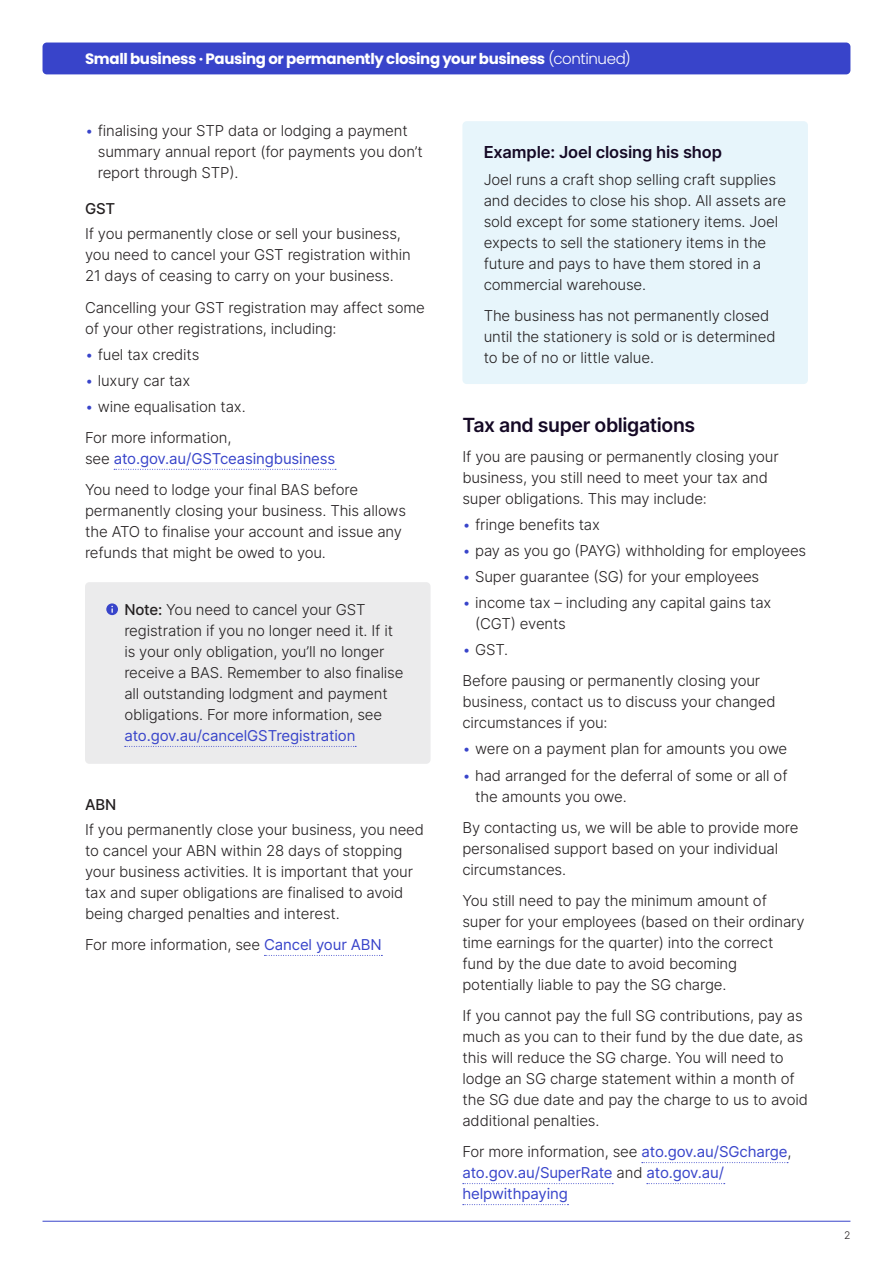
<style>
.page{position:relative;width:893px;height:1263px;background:#fff}
.page>*{position:absolute;margin:0;border:0;box-sizing:border-box;transform-origin:0 0}
.t1{font:600 19.5px "Inter";letter-spacing:-.02em;color:#150925}
.t2{font:600 16.5px "Inter";letter-spacing:-.01em;color:#150925}
.p_icon{font:300 15px/21px "Inter";letter-spacing:-.01em;color:#231f20}
.t3{font:15px/21px "Inter";letter-spacing:-.01em;color:#3844ca}
.t4{font:700 15px "Poppins";letter-spacing:-.025em;color:#fff}
.t5{font:500 15px "Inter";letter-spacing:-.01em;color:#231f20}
.t6{font:300 10.5px "Inter";color:#231f20}
.s1{font-weight:300}
.s2{color:#3844ca}
.s3{font-weight:300;color:#231f20}
.s4{font-weight:500}
.s5{font-weight:400;color:#3844ca}
</style>
<div class="page">
<hr style="left:43px;top:1221px;width:807px;height:1px;background:#3844ca">
<svg style="left:114px;top:469px;width:222px;height:1px"></svg>
<svg style="left:264px;top:955px;width:118px;height:1px"></svg>
<div style="left:85px;top:582px;width:346px;height:182px;background:#ebebec;border-radius:4px"></div>
<svg style="left:125px;top:746px;width:231px;height:1px"></svg>
<div style="left:106px;top:603px;width:12px;height:12px;background:#3844ca;border-radius:50%"></div>
<svg style="left:111px;top:606px;width:2px;height:7px"></svg>
<svg style="left:642px;top:1162px;width:146px;height:1px"></svg>
<svg style="left:463px;top:1183px;width:150px;height:1px"></svg>
<svg style="left:647px;top:1183px;width:78px;height:1px"></svg>
<svg style="left:463px;top:1204px;width:105px;height:1px"></svg>
<div style="left:462px;top:121px;width:346px;height:263px;background:#e7f5fb;border-radius:4px"></div>
<div style="left:43px;top:43px;width:807px;height:31px;background:#3844ca;border-radius:4px"></div>
<p class="t4" style="left:85px;top:50px;width:547px">Small business · Pausing or permanently closing your business <span class="s1">(continued)</span></p>
<p class="p_icon" style="left:98px;top:120px;width:327px;text-indent:-13px"><span class="s2">•</span> finalising your STP data or lodging a payment summary annual report (for payments you don’t report through STP).</p>
<h5 class="t5" style="left:85px;top:198px;width:32px">GST</h5>
<p class="p_icon" style="left:85px;top:223px;width:327px">If you permanently close or sell your business, you need to cancel your GST registration within<br>21 days of ceasing to carry on your business.</p>
<p class="p_icon" style="left:85px;top:296px;width:341px">Cancelling your GST registration may affect some of your other registrations, including:</p>
<p class="p_icon" style="left:85px;top:343px;width:116px"><span class="s2">•</span> fuel tax credits</p>
<p class="p_icon" style="left:85px;top:370px;width:107px"><span class="s2">•</span> luxury car tax</p>
<p class="p_icon" style="left:85px;top:396px;width:162px"><span class="s2">•</span> wine equalisation tax.</p>
<p class="t3" style="left:85px;top:427px;width:252px"><span class="s3">For more information,<br>see</span> ato.gov.au/GSTceasingbusiness</p>
<p class="p_icon" style="left:85px;top:479px;width:322px">You need to lodge your final BAS before permanently closing your business. This allows the ATO to finalise your account and issue any refunds that might be owed to you.</p>
<p class="p_icon" style="left:124px;top:599px;width:281px"><span class="s4">Note:</span> You need to cancel your GST registration if you no longer need it. If it is your only obligation, you’ll no longer receive a BAS. Remember to also finalise all outstanding lodgment and payment obligations. For more information, see <span class="s5">ato.gov.au/cancelGSTregistration</span></p>
<h5 class="t5" style="left:85px;top:793px;width:33px">ABN</h5>
<p class="p_icon" style="left:85px;top:819px;width:340px">If you permanently close your business, you need to cancel your ABN within 28 days of stopping your business activities. It is important that your tax and super obligations are finalised to avoid being charged penalties and interest.</p>
<p class="p_icon" style="left:85px;top:934px;width:298px">For more information, see <span class="s5">Cancel your ABN</span></p>
<h4 class="t2" style="left:484px;top:140px;width:240px">Example: Joel closing his shop</h4>
<p class="p_icon" style="left:484px;top:168px;width:304px">Joel runs a craft shop selling craft supplies and decides to close his shop. All assets are sold except for some stationery items. Joel expects to sell the stationery items in the future and pays to have them stored in a commercial warehouse.</p>
<p class="p_icon" style="left:484px;top:305px;width:293px">The business has not permanently closed until the stationery is sold or is determined to be of no or little value.</p>
<h3 class="t1" style="left:462px;top:410px;width:234px">Tax and super obligations</h3>
<p class="p_icon" style="left:462px;top:445px;width:318px">If you are pausing or permanently closing your business, you still need to meet your tax and super obligations. This may include:</p>
<p class="p_icon" style="left:462px;top:513px;width:139px"><span class="s2">•</span> fringe benefits tax</p>
<p class="p_icon" style="left:462px;top:540px;width:345px"><span class="s2">•</span> pay as you go (PAYG) withholding for employees</p>
<p class="p_icon" style="left:462px;top:566px;width:298px"><span class="s2">•</span> Super guarantee (SG) for your employees</p>
<p class="p_icon" style="left:475px;top:592px;width:298px;text-indent:-13px"><span class="s2">•</span> income tax – including any capital gains tax (CGT) events</p>
<p class="p_icon" style="left:462px;top:639px;width:47px"><span class="s2">•</span> GST.</p>
<p class="p_icon" style="left:462px;top:670px;width:315px">Before pausing or permanently closing your business, contact us to discuss your changed circumstances if you:</p>
<p class="p_icon" style="left:462px;top:738px;width:326px"><span class="s2">•</span> were on a payment plan for amounts you owe</p>
<p class="p_icon" style="left:475px;top:764px;width:314px;text-indent:-13px"><span class="s2">•</span> had arranged for the deferral of some or all of the amounts you owe.</p>
<p class="p_icon" style="left:462px;top:816px;width:338px">By contacting us, we will be able to provide more personalised support based on your individual circumstances.</p>
<p class="p_icon" style="left:462px;top:890px;width:344px">You still need to pay the minimum amount of super for your employees (based on their ordinary time earnings for the quarter) into the correct fund by the due date to avoid becoming potentially liable to pay the SG charge.</p>
<p class="p_icon" style="left:462px;top:1005px;width:347px">If you cannot pay the full SG contributions, pay as much as you can to their fund by the due date, as this will reduce the SG charge. You will need to lodge an SG charge statement within a month of the SG due date and pay the charge to us to avoid additional penalties.</p>
<p class="t3" style="left:462px;top:1141px;width:331px"><span class="s3">For more information, see</span> ato.gov.au/SGcharge<span class="s3">, </span>ato.gov.au/SuperRate <span class="s3">and</span> ato.gov.au/ helpwithpaying</p>
<p class="t6" style="left:844px;top:1228px;width:8px">2</p>
</div>
